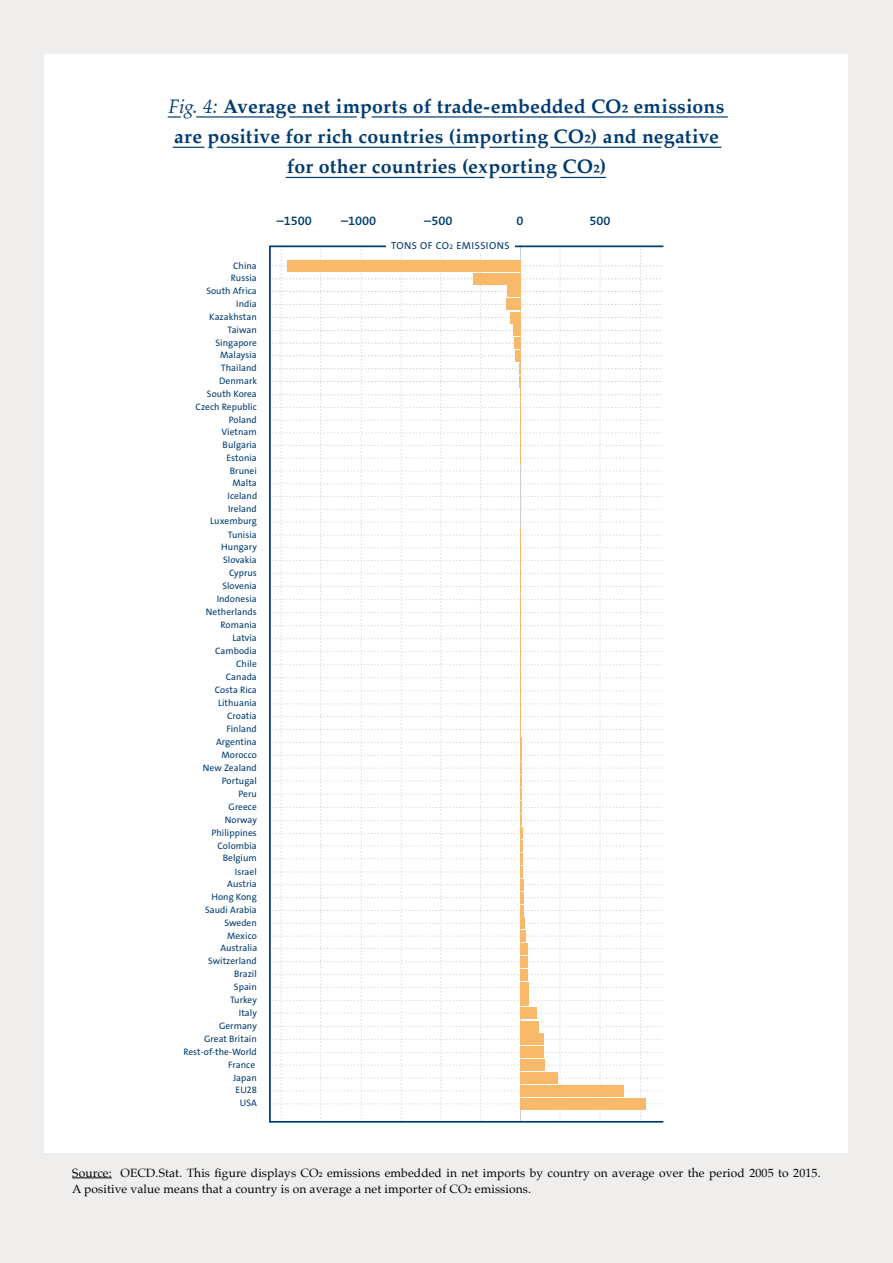
<style>
.page{position:relative;width:893px;height:1263px;background:#efeeed}
.page>*{position:absolute;margin:0;border:0;box-sizing:border-box;transform-origin:0 0}
.t1{font:700 19.5px/30px "Palatino";letter-spacing:.01em;color:#003b70;text-align:center}
.t2{font:600 12.75px "The Sans B6";color:#003b70}
.t3{font:12px/16.5px "Palatino";letter-spacing:.01em;color:#000}
.t4{font:10.2px "The Sans B5 Plain";letter-spacing:.045em;color:#003b70}
.t5{font:9.45px/12.8px "The Sans LP5 Plain";letter-spacing:.005em;color:#003b70;text-align:right}
.s1{font-weight:400;font-style:italic}
.s2{font-size:6.9px}
</style>
<div class="page">
<div style="left:45px;top:54px;width:803px;height:1098px;background:#fff"></div>
<hr style="left:72px;top:1177px;width:40px;height:1px;background:#000">
<hr style="left:270px;top:1121px;width:393px;height:2px;background:#003b70">
<svg style="left:270px;top:245px;width:394px;height:877px"></svg>
<div style="left:288px;top:260px;width:233px;height:11px;background:#f9b96a"></div>
<hr style="left:269px;top:247px;width:2px;height:875px;background:#003b70">
<hr style="left:286px;top:177px;width:199px;height:1px;background:#003b70">
<hr style="left:173px;top:147px;width:32px;height:1px;background:#003b70">
<hr style="left:489px;top:147px;width:46px;height:1px;background:#003b70">
<hr style="left:560px;top:177px;width:46px;height:1px;background:#003b70">
<svg style="left:168px;top:116px;width:13px;height:2px"></svg>
<hr style="left:196px;top:116px;width:78px;height:2px;background:#003b70">
<hr style="left:217px;top:147px;width:259px;height:1px;background:#003b70">
<hr style="left:550px;top:147px;width:111px;height:1px;background:#003b70">
<hr style="left:678px;top:147px;width:43px;height:1px;background:#003b70">
<hr style="left:499px;top:177px;width:45px;height:1px;background:#003b70">
<hr style="left:289px;top:116px;width:68px;height:2px;background:#003b70">
<hr style="left:372px;top:116px;width:356px;height:2px;background:#003b70">
<h1 class="t1" style="left:169px;top:91px;width:557px"><span class="s1">Fig. 4:</span> Average net imports of trade-embedded CO² emissions are positive for rich countries (importing CO²) and negative for other countries (exporting CO²)</h1>
<p class="t5" style="left:233px;top:259px;width:25px">China</p>
<p class="t5" style="left:231px;top:272px;width:28px">Russia</p>
<p class="t5" style="left:206px;top:285px;width:52px">South Africa</p>
<p class="t5" style="left:236px;top:297px;width:22px">India</p>
<p class="t5" style="left:209px;top:310px;width:49px">Kazakhstan</p>
<p class="t5" style="left:228px;top:323px;width:31px">Taiwan</p>
<p class="t5" style="left:215px;top:336px;width:43px">Singapore</p>
<p class="t5" style="left:220px;top:349px;width:38px">Malaysia</p>
<p class="t5" style="left:221px;top:362px;width:37px">Thailand</p>
<p class="t5" style="left:219px;top:375px;width:40px">Denmark</p>
<p class="t5" style="left:207px;top:388px;width:51px">South Korea</p>
<p class="t5" style="left:196px;top:401px;width:63px">Czech Republic</p>
<p class="t5" style="left:229px;top:413px;width:30px">Poland</p>
<p class="t5" style="left:222px;top:426px;width:37px">Vietnam</p>
<p class="t5" style="left:223px;top:438px;width:36px">Bulgaria</p>
<p class="t5" style="left:227px;top:451px;width:32px">Estonia</p>
<p class="t5" style="left:210px;top:464px;width:49px">Brunei<br>Malta<br>Iceland<br>Ireland<br>Luxemburg</p>
<p class="t5" style="left:228px;top:528px;width:31px">Tunisia</p>
<p class="t5" style="left:221px;top:541px;width:37px">Hungary</p>
<p class="t5" style="left:223px;top:553px;width:35px">Slovakia</p>
<p class="t5" style="left:229px;top:566px;width:29px">Cyprus</p>
<p class="t5" style="left:222px;top:579px;width:36px">Slovenia</p>
<p class="t5" style="left:217px;top:592px;width:42px">Indonesia</p>
<p class="t5" style="left:206px;top:606px;width:52px">Netherlands</p>
<p class="t5" style="left:221px;top:618px;width:38px">Romania</p>
<p class="t5" style="left:232px;top:632px;width:26px">Latvia</p>
<p class="t5" style="left:215px;top:644px;width:43px">Cambodia</p>
<p class="t5" style="left:236px;top:658px;width:22px">Chile</p>
<p class="t5" style="left:226px;top:670px;width:32px">Canada</p>
<p class="t5" style="left:215px;top:684px;width:43px">Costa Rica</p>
<p class="t5" style="left:218px;top:697px;width:40px">Lithuania</p>
<p class="t5" style="left:227px;top:709px;width:31px">Croatia</p>
<p class="t5" style="left:226px;top:722px;width:32px">Finland</p>
<p class="t5" style="left:216px;top:736px;width:42px">Argentina</p>
<p class="t5" style="left:222px;top:748px;width:37px">Morocco</p>
<p class="t5" style="left:203px;top:761px;width:55px">New Zealand</p>
<p class="t5" style="left:222px;top:774px;width:37px">Portugal</p>
<p class="t5" style="left:238px;top:787px;width:20px">Peru</p>
<p class="t5" style="left:229px;top:800px;width:30px">Greece</p>
<p class="t5" style="left:225px;top:814px;width:34px">Norway</p>
<p class="t5" style="left:212px;top:826px;width:47px">Philippines</p>
<p class="t5" style="left:218px;top:839px;width:41px">Colombia</p>
<p class="t5" style="left:223px;top:852px;width:36px">Belgium</p>
<p class="t5" style="left:235px;top:865px;width:24px">Israel</p>
<p class="t5" style="left:227px;top:878px;width:31px">Austria</p>
<p class="t5" style="left:211px;top:891px;width:47px">Hong Kong</p>
<p class="t5" style="left:205px;top:904px;width:53px">Saudi Arabia</p>
<p class="t5" style="left:224px;top:916px;width:34px">Sweden</p>
<p class="t5" style="left:227px;top:929px;width:31px">Mexico</p>
<p class="t5" style="left:220px;top:942px;width:38px">Australia</p>
<p class="t5" style="left:208px;top:955px;width:50px">Switzerland</p>
<p class="t5" style="left:234px;top:968px;width:24px">Brazil</p>
<p class="t5" style="left:234px;top:981px;width:24px">Spain</p>
<p class="t5" style="left:230px;top:993px;width:28px">Turkey</p>
<p class="t5" style="left:239px;top:1006px;width:20px">Italy</p>
<p class="t5" style="left:219px;top:1020px;width:39px">Germany</p>
<p class="t5" style="left:204px;top:1032px;width:54px">Great Britain</p>
<p class="t5" style="left:183px;top:1045px;width:75px">Rest-of-the-World</p>
<p class="t5" style="left:228px;top:1058px;width:28px">France</p>
<p class="t5" style="left:233px;top:1071px;width:25px">Japan</p>
<p class="t5" style="left:236px;top:1084px;width:23px">EU28</p>
<p class="t5" style="left:240px;top:1097px;width:19px">USA</p>
<h2 class="t2" style="left:277px;top:214px;width:37px">–1500</h2>
<h2 class="t2" style="left:341px;top:214px;width:37px">–1000</h2>
<h2 class="t2" style="left:424px;top:214px;width:30px">–500</h2>
<h2 class="t2" style="left:516px;top:214px;width:9px">0</h2>
<h2 class="t2" style="left:589px;top:214px;width:23px">500</h2>
<p class="t4" style="left:391px;top:240px;width:120px">TONS OF CO<span class="s2">2</span> EMISSIONS</p>
<p class="t3" style="left:72px;top:1164px;width:750px">Source: OECD.Stat. This figure displays CO₂ emissions embedded in net imports by country on average over the period 2005 to 2015.<br>A positive value means that a country is on average a net importer of CO₂ emissions.</p>
</div>
